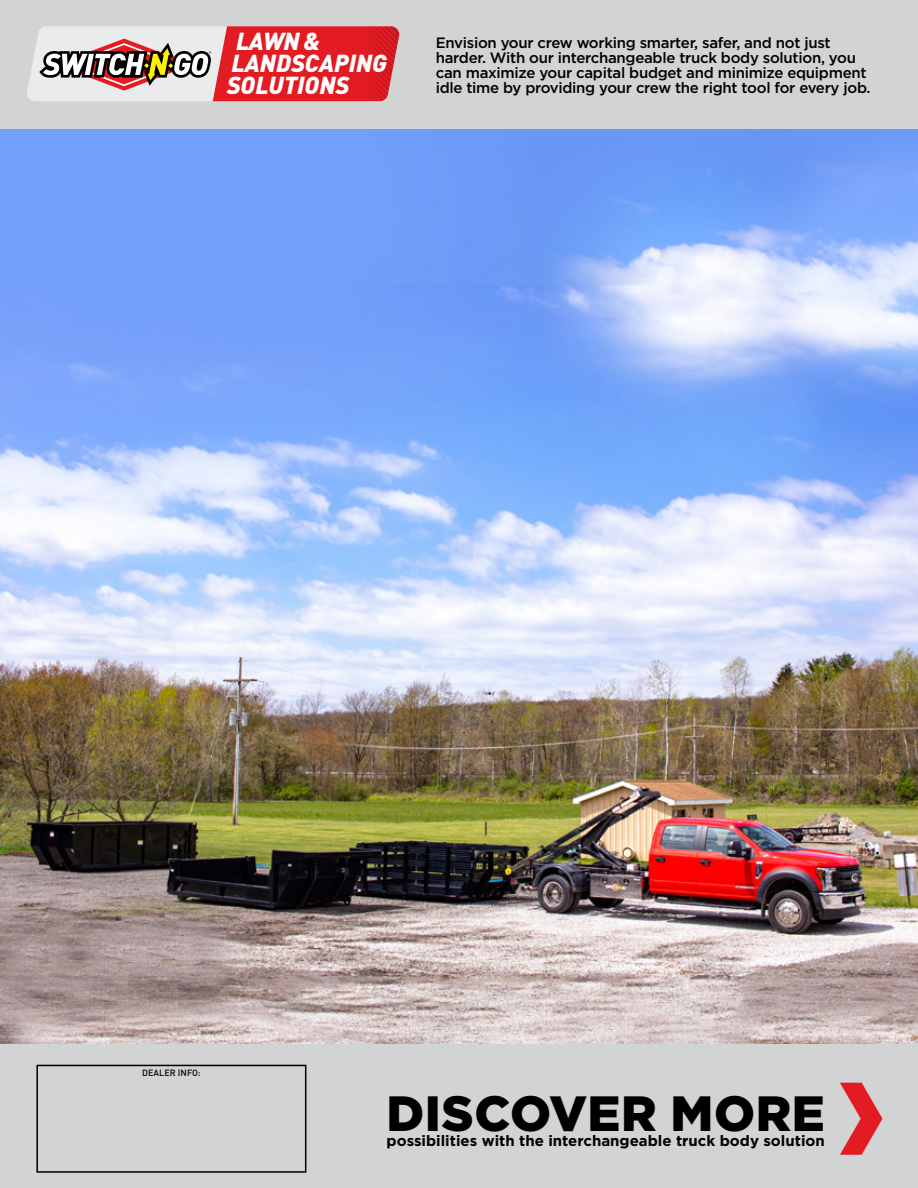
<style>
.page{position:relative;width:918px;height:1188px;background:#fff}
.page>*{position:absolute;margin:0;border:0;box-sizing:border-box;transform-origin:0 0}
.t1{font:900 49.5px "Gotham";letter-spacing:.01em;color:#000}
.t2{font:italic 900 24.3px/22.4px "DIN";color:#fff}
.t3{font:500 15px/15px "Gotham";letter-spacing:-.02em;color:#000}
.t4{font:700 15px "Gotham";color:#000}
.t5{font:500 9px "DIN";color:#000}
</style>
<div class="page">
<img style="left:0;top:128px;width:918px;height:917px">
<div style="left:0;top:1045px;width:918px;height:143px;background:#d2d3d3"></div>
<svg style="left:840px;top:1083px;width:42px;height:72px"></svg>
<div style="left:36px;top:1065px;width:270px;height:108px;border:2px solid #000"></div>
<div style="left:0;top:0;width:918px;height:128px;background:#d2d3d3"></div>
<svg style="left:346px;top:101px;width:36px;height:1px"></svg>
<svg style="left:27px;top:26px;width:372px;height:75px;background:#d57374"></svg>
<h2 class="t2" style="left:227px;top:29px;width:162px;text-indent:9px">LAWN &amp;<br>LANDSCAPING<br>SOLUTIONS</h2>
<p class="t3" style="left:436px;top:35px;width:436px">Envision your crew working smarter, safer, and not just harder. With our interchangeable truck body solution, you can maximize your capital budget and minimize equipment idle time by providing your crew the right tool for every job.</p>
<p class="t5" style="left:142px;top:1067px;width:60px">DEALER INFO:</p>
<h1 class="t1" style="left:387px;top:1079px;width:440px">DISCOVER MORE</h1>
<p class="t4" style="left:387px;top:1131px;width:440px">possibilities with the interchangeable truck body solution</p>
</div>
